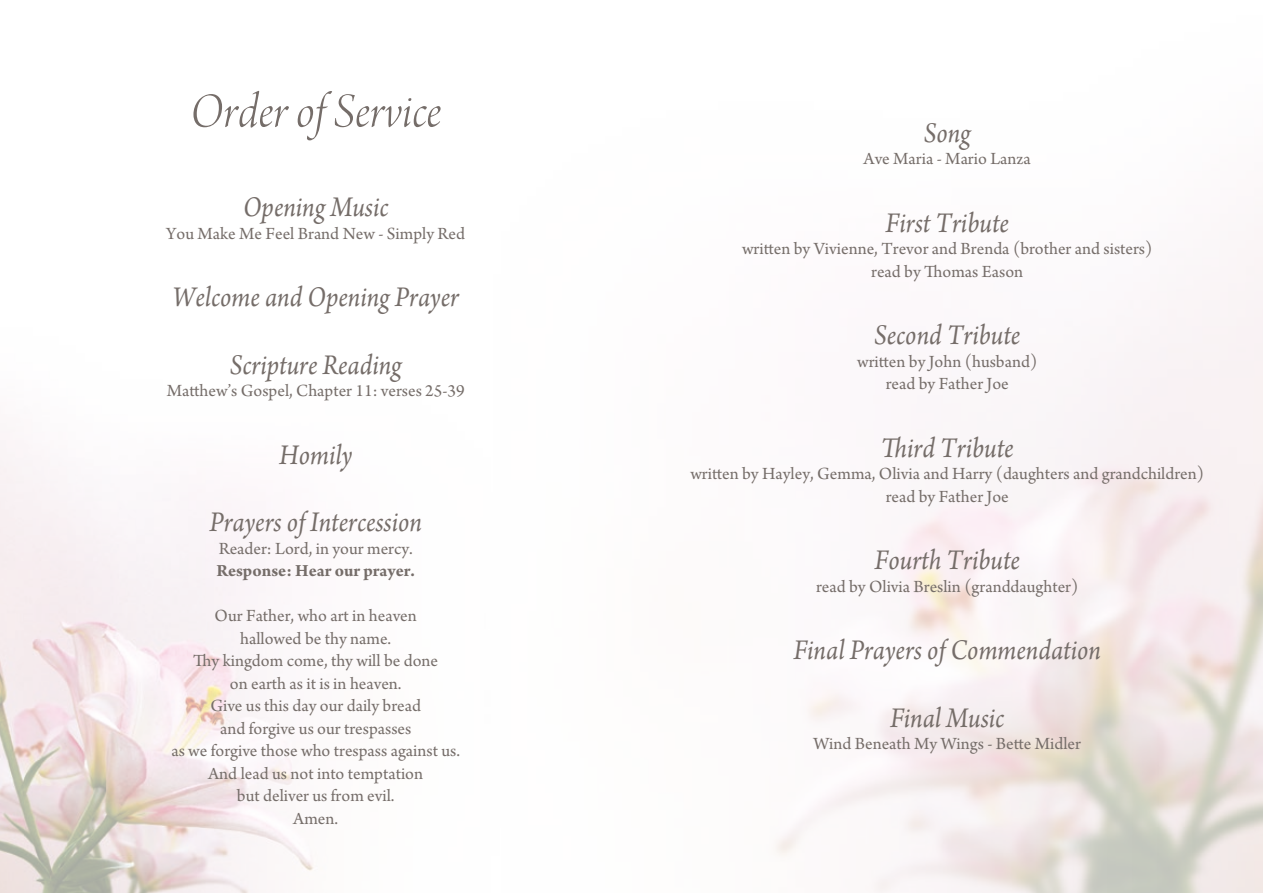
<style>
.page{position:relative;width:1263px;height:893px;background:#fff}
.page>*{position:absolute;margin:0;border:0;box-sizing:border-box;transform-origin:0 0}
.t1{font:51px "Arno Pro Light Italic Display";color:#756d69}
.t2{font:italic 30px "Arno Pro";color:#756d69;scale:.9 1}
.t3{font:18px/22.5px "Arno Pro";color:#756d69;text-align:center}
.t4{font:700 18px "Arno Pro";color:#756d69}
</style>
<div class="page">
<img style="left:0;top:440px;width:314px;height:453px">
<h1 class="t1" style="left:190px;top:83px;width:252px">Order of Service</h1>
<h2 class="t2" style="left:243px;top:190px;width:163px">Opening Music</h2>
<p class="t3" style="left:166px;top:223px;width:300px">You Make Me Feel Brand New - Simply Red</p>
<h2 class="t2" style="left:172px;top:280px;width:320px">Welcome and Opening Prayer</h2>
<h2 class="t2" style="left:230px;top:348px;width:193px">Scripture Reading</h2>
<p class="t3" style="left:167px;top:381px;width:299px">Matthew’s Gospel, Chapter 11: verses 25-39</p>
<h2 class="t2" style="left:279px;top:438px;width:83px">Homily</h2>
<h2 class="t2" style="left:209px;top:505px;width:238px">Prayers of Intercession</h2>
<p class="t3" style="left:219px;top:538px;width:196px">Reader: Lord, in your mercy.</p>
<p class="t4" style="left:216px;top:560px;width:200px">Response: Hear our prayer.</p>
<p class="t3" style="left:171px;top:606px;width:290px">Our Father, who art in heaven<br>hallowed be thy name.<br>Thy kingdom come, thy will be done<br>on earth as it is in heaven.<br>Give us this day our daily bread<br>and forgive us our trespasses<br>as we forgive those who trespass against us.<br>And lead us not into temptation<br>but deliver us from evil.<br>Amen.</p>
<h2 class="t2" style="left:924px;top:115px;width:54px">Song</h2>
<p class="t3" style="left:864px;top:148px;width:169px">Ave Maria - Mario Lanza</p>
<h2 class="t2" style="left:886px;top:205px;width:138px">First Tribute</h2>
<p class="t3" style="left:742px;top:238px;width:412px">written by Vivienne, Trevor and Brenda (brother and sisters) read by Thomas Eason</p>
<h2 class="t2" style="left:874px;top:318px;width:164px">Second Tribute</h2>
<p class="t3" style="left:857px;top:351px;width:182px">written by John (husband) read by Father Joe</p>
<h2 class="t2" style="left:881px;top:430px;width:149px">Third Tribute</h2>
<p class="t3" style="left:690px;top:463px;width:515px">written by Hayley, Gemma, Olivia and Harry (daughters and grandchildren) read by Father Joe</p>
<h2 class="t2" style="left:874px;top:543px;width:163px">Fourth Tribute</h2>
<p class="t3" style="left:816px;top:576px;width:264px">read by Olivia Breslin (granddaughter)</p>
<h2 class="t2" style="left:793px;top:633px;width:343px">Final Prayers of Commendation</h2>
<h2 class="t2" style="left:890px;top:700px;width:128px">Final Music</h2>
<p class="t3" style="left:813px;top:733px;width:269px">Wind Beneath My Wings - Bette Midler</p>
</div>
